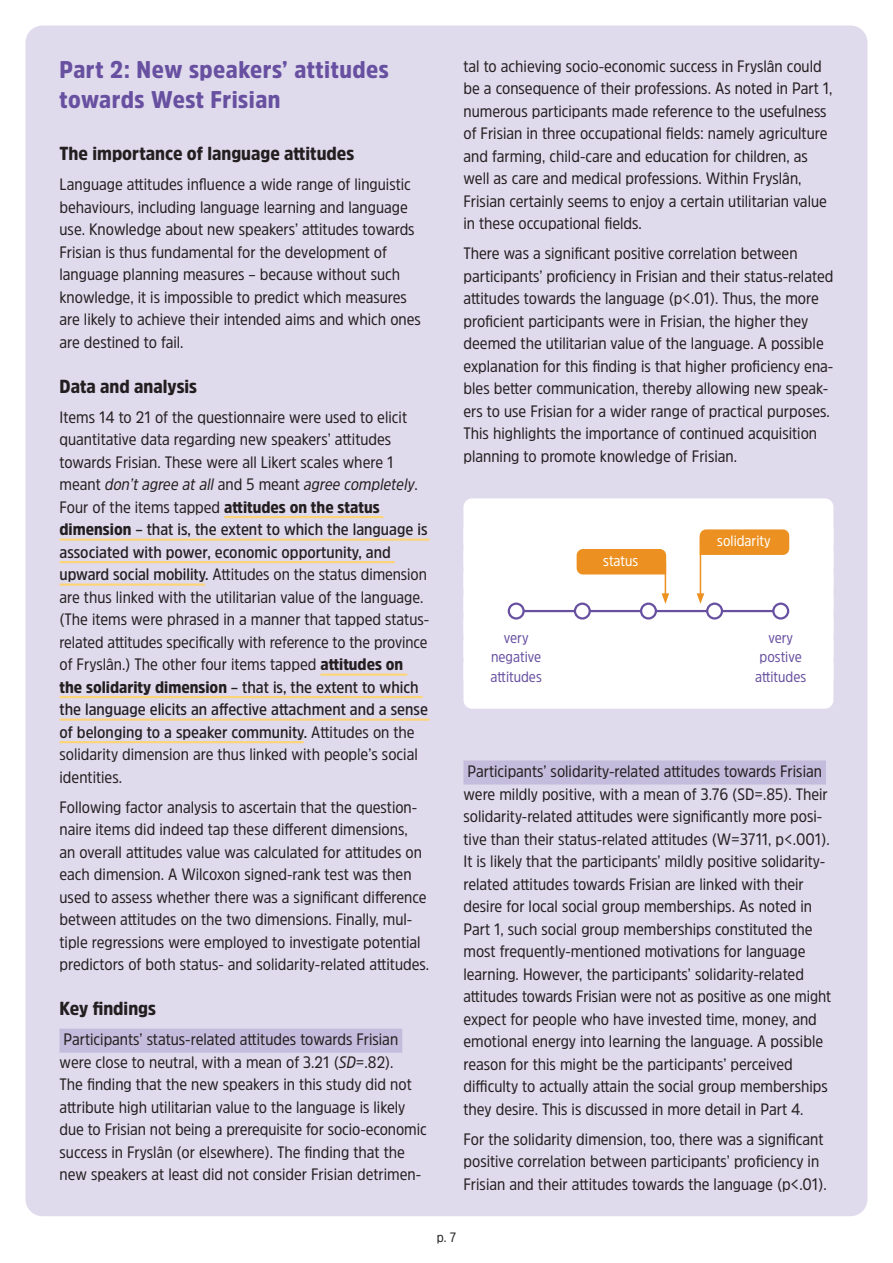
<style>
.page{position:relative;width:893px;height:1263px;background:#fff}
.page>*{position:absolute;margin:0;border:0;box-sizing:border-box;transform-origin:0 0}
.t1{font:900 24px/30px "Amsi Pro Narw";letter-spacing:.02em;color:#6850a1}
.t2{font:900 18.75px "Amsi Pro Narw";color:#231f20}
.t3{font:16.5px/22.5px "Amsi Pro Narw";color:#231f20}
.t4{font:15px/19.5px "Amsi Pro Narw";color:#6850a1;text-align:center}
.t5{font:15px "Amsi Pro Narw";color:#fff}
.t6{font:13.5px "Amsi Pro Narw";color:#231f20}
.s1{font-style:italic}
.s2{font-weight:900}
.s3{font-weight:600}
</style>
<div class="page">
<div style="left:26px;top:26px;width:841px;height:1190px;background:#dfdaec;border-radius:17px"></div>
<hr style="left:224px;top:516px;width:159px;height:2px;background:#fed474">
<hr style="left:60px;top:538px;width:369px;height:3px;background:#fed474">
<hr style="left:60px;top:561px;width:335px;height:2px;background:#fed474">
<hr style="left:60px;top:583px;width:145px;height:3px;background:#fed474">
<hr style="left:320px;top:673px;width:87px;height:3px;background:#fed474">
<hr style="left:60px;top:696px;width:363px;height:2px;background:#fed474">
<hr style="left:60px;top:718px;width:369px;height:3px;background:#fed474">
<hr style="left:60px;top:741px;width:244px;height:2px;background:#fed474">
<div style="left:60px;top:1029px;width:342px;height:24px;background:#c4bcdc"></div>
<div style="left:463px;top:498px;width:370px;height:53px;background:#fff;border-radius:9px"></div>
<div style="left:463px;top:521px;width:370px;height:53px;background:#fff;border-radius:9px"></div>
<div style="left:463px;top:543px;width:370px;height:53px;background:#fff;border-radius:9px"></div>
<div style="left:463px;top:566px;width:370px;height:53px;background:#fff;border-radius:9px"></div>
<div style="left:463px;top:588px;width:370px;height:53px;background:#fff;border-radius:9px"></div>
<div style="left:463px;top:611px;width:370px;height:53px;background:#fff;border-radius:9px"></div>
<div style="left:463px;top:633px;width:370px;height:53px;background:#fff;border-radius:9px"></div>
<div style="left:463px;top:656px;width:370px;height:53px;background:#fff;border-radius:9px"></div>
<div style="left:463px;top:760px;width:363px;height:24px;background:#c4bcdc"></div>
<hr style="left:516px;top:610px;width:265px;height:2px;background:#6850a1">
<svg style="left:509px;top:604px;width:15px;height:14px"></svg>
<div style="left:508px;top:602px;width:17px;height:17px;border:2px solid #6850a1;border-radius:50%"></div>
<svg style="left:773px;top:604px;width:15px;height:14px"></svg>
<div style="left:772px;top:602px;width:17px;height:17px;border:2px solid #6850a1;border-radius:50%"></div>
<svg style="left:641px;top:604px;width:15px;height:14px"></svg>
<div style="left:640px;top:602px;width:17px;height:17px;border:2px solid #6850a1;border-radius:50%"></div>
<svg style="left:575px;top:604px;width:15px;height:14px"></svg>
<div style="left:574px;top:602px;width:17px;height:17px;border:2px solid #6850a1;border-radius:50%"></div>
<svg style="left:707px;top:604px;width:15px;height:14px"></svg>
<div style="left:706px;top:602px;width:17px;height:17px;border:2px solid #6850a1;border-radius:50%"></div>
<div style="left:577px;top:549px;width:89px;height:25px;background:#ec9121"></div>
<svg style="left:700px;top:529px;width:89px;height:26px;background:#ec9427"></svg>
<hr style="left:665px;top:562px;width:1px;height:34px;background:#ec9121">
<svg style="left:662px;top:593px;width:7px;height:11px"></svg>
<hr style="left:700px;top:537px;width:1px;height:59px;background:#ec9121">
<svg style="left:697px;top:593px;width:7px;height:11px"></svg>
<p class="t1" style="left:60px;top:53px;width:331px">Part 2: New speakers’ attitudes towards West Frisian</p>
<p class="t2" style="left:60px;top:141px;width:296px">The importance of language attitudes</p>
<p class="t3" style="left:60px;top:173px;width:363px">Language attitudes influence a wide range of linguistic behaviours, including language learning and language use. Knowledge about new speakers’ attitudes towards Frisian is thus fundamental for the development of language planning measures – because without such knowledge, it is impossible to predict which measures are likely to achieve their intended aims and which ones are destined to fail.</p>
<p class="t2" style="left:60px;top:373px;width:139px">Data and analysis</p>
<p class="t3" style="left:60px;top:405px;width:371px">Items 14 to 21 of the questionnaire were used to elicit quantitative data regarding new speakers’ attitudes towards Frisian. These were all Likert scales where 1 meant <span class="s1">don’t agree at all</span> and 5 meant <span class="s1">agree completely</span>.<br>Four of the items tapped <span class="s2">attitudes on the status dimension</span> <span class="s3">– that is, the extent to which the language is associated with power, economic opportunity, and upward social mobility.</span> Attitudes on the status dimension are thus linked with the utilitarian value of the language. (The items were phrased in a manner that tapped status&shy;related attitudes specifically with reference to the province of Fryslân.) The other four items tapped <span class="s2">attitudes on the solidarity dimension</span> <span class="s3">– that is, the extent to which the language elicits an affective attachment and a sense of belonging to a speaker community.</span> Attitudes on the solidarity dimension are thus linked with people’s social identities.</p>
<p class="t3" style="left:60px;top:795px;width:371px">Following factor analysis to ascertain that the question&shy;naire items did indeed tap these different dimensions,<br>an overall attitudes value was calculated for attitudes on each dimension. A Wilcoxon signed-rank test was then used to assess whether there was a significant difference between attitudes on the two dimensions. Finally, mul&shy;tiple regressions were employed to investigate potential predictors of both status- and solidarity-related attitudes.</p>
<p class="t2" style="left:60px;top:996px;width:98px">Key findings</p>
<p class="t3" style="left:60px;top:1028px;width:369px">Participants’ status-related attitudes towards Frisian were close to neutral, with a mean of 3.21 (<span class="s1">SD</span>=.82).<br>The finding that the new speakers in this study did not attribute high utilitarian value to the language is likely due to Frisian not being a prerequisite for socio-economic success in Fryslân (or elsewhere). The finding that the new speakers at least did not consider Frisian detrimen-</p>
<p class="t3" style="left:463px;top:54px;width:370px">tal to achieving socio-economic success in Fryslân could be a consequence of their professions. As noted in Part 1, numerous participants made reference to the usefulness of Frisian in three occupational fields: namely agriculture and farming, child-care and education for children, as well as care and medical professions. Within Fryslân, Frisian certainly seems to enjoy a certain utilitarian value in these occupational fields.</p>
<p class="t3" style="left:463px;top:242px;width:371px">There was a significant positive correlation between participants’ proficiency in Frisian and their status-related attitudes towards the language (p&lt;.01). Thus, the more proficient participants were in Frisian, the higher they deemed the utilitarian value of the language. A possible explanation for this finding is that higher proficiency ena&shy;bles better communication, thereby allowing new speak&shy;ers to use Frisian for a wider range of practical purposes.<br>This highlights the importance of continued acquisition planning to promote knowledge of Frisian.</p>
<p class="t5" style="left:603px;top:550px;width:37px">status</p>
<p class="t5" style="left:717px;top:531px;width:55px">solidarity</p>
<p class="t4" style="left:491px;top:627px;width:53px">very negative attitudes</p>
<p class="t4" style="left:755px;top:627px;width:53px">very postive attitudes</p>
<p class="t3" style="left:463px;top:759px;width:369px">Participants’ solidarity-related attitudes towards Frisian were mildly positive, with a mean of 3.76 (SD=.85). Their solidarity-related attitudes were significantly more posi&shy;tive than their status-related attitudes (W=3711, p&lt;.001).<br>It is likely that the participants’ mildly positive solidarity&shy;related attitudes towards Frisian are linked with their desire for local social group memberships. As noted in Part 1, such social group memberships constituted the most frequently-mentioned motivations for language learning. However, the participants’ solidarity-related attitudes towards Frisian were not as positive as one might expect for people who have invested time, money, and emotional energy into learning the language. A possible reason for this might be the participants’ perceived difficulty to actually attain the social group memberships they desire. This is discussed in more detail in Part 4.</p>
<p class="t3" style="left:463px;top:1127px;width:365px">For the solidarity dimension, too, there was a significant positive correlation between participants’ proficiency in<br>Frisian and their attitudes towards the language (p&lt;.01).</p>
<p class="t6" style="left:437px;top:1228px;width:21px">p. 7</p>
</div>
